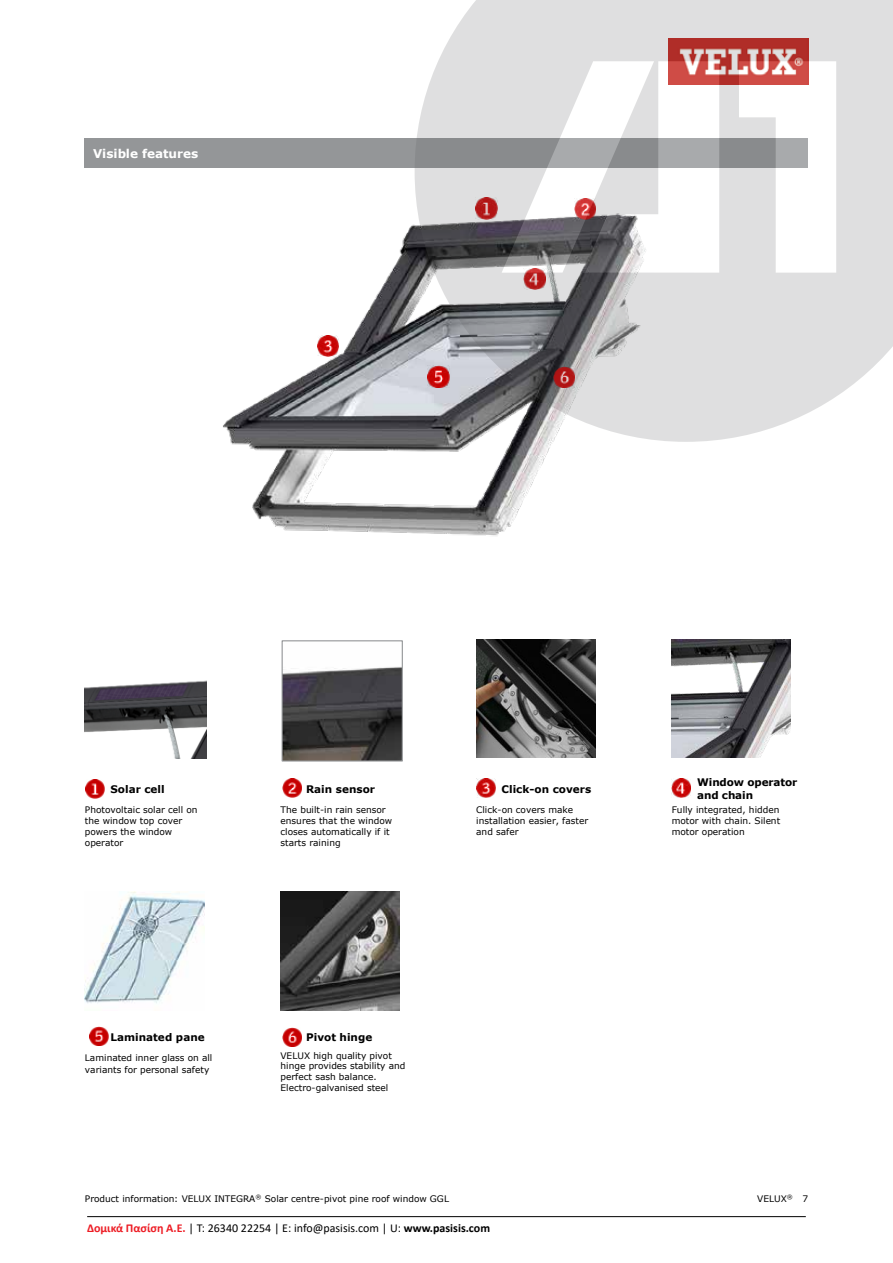
<style>
.page{position:relative;width:893px;height:1263px;background:#fff}
.page>*{position:absolute;margin:0;border:0;box-sizing:border-box;transform-origin:0 0}
.t1{font:12px "Calibri";color:#000}
.t2{font:700 12px "Verdana";color:#fff}
.t3{font:700 10.5px/12.8px "Verdana";color:#000}
.t4{font:9px/10.9px "Verdana";color:#000}
.s1{font-weight:700;color:#ed1c24}
.s2{font-weight:700}
</style>
<div class="page">
<div style="left:85px;top:138px;width:723px;height:30px;background:#949698"></div>
<img style="left:223px;top:224px;width:329px;height:312px">
<img style="left:85px;top:680px;width:121px;height:78px">
<img style="left:284px;top:667px;width:117px;height:92px">
<div style="left:282px;top:640px;width:121px;height:121px;border:1px solid #939597"></div>
<img style="left:476px;top:639px;width:119px;height:119px">
<img style="left:672px;top:639px;width:118px;height:119px">
<img style="left:85px;top:892px;width:119px;height:111px">
<img style="left:280px;top:892px;width:120px;height:119px">
<img style="left:476px;top:779px;width:19px;height:19px">
<img style="left:672px;top:779px;width:19px;height:19px">
<img style="left:282px;top:779px;width:20px;height:19px">
<img style="left:317px;top:336px;width:21px;height:21px">
<img style="left:282px;top:1027px;width:20px;height:19px">
<img style="left:89px;top:1027px;width:20px;height:19px">
<img style="left:85px;top:779px;width:19px;height:19px">
<hr style="left:87px;top:1216px;width:719px;height:1px;background:#000">
<svg style="left:415px;top:0;width:478px;height:442px;background:#cac6c7"></svg>
<svg style="left:502px;top:61px;width:217px;height:212px"></svg>
<svg style="left:739px;top:61px;width:97px;height:212px"></svg>
<h1 class="t2" style="left:93px;top:145px;width:107px">Visible features</h1>
<p class="t3" style="left:110px;top:782px;width:56px">Solar cell</p>
<p class="t3" style="left:306px;top:782px;width:71px">Rain sensor</p>
<p class="t3" style="left:502px;top:782px;width:91px">Click-on covers</p>
<p class="t3" style="left:697px;top:776px;width:102px">Window operator and chain</p>
<p class="t4" style="left:85px;top:805px;width:114px">Photovoltaic solar cell on the window top cover powers the window operator</p>
<p class="t4" style="left:280px;top:805px;width:113px">The built-in rain sensor ensures that the window closes automatically if it starts raining</p>
<p class="t4" style="left:476px;top:805px;width:114px">Click-on covers make installation easier, faster and safer</p>
<p class="t4" style="left:672px;top:805px;width:110px;text-align:justify">Fully integrated, hidden motor with chain. Silent motor operation</p>
<p class="t3" style="left:110px;top:1030px;width:96px">Laminated pane</p>
<p class="t3" style="left:306px;top:1030px;width:68px">Pivot hinge</p>
<p class="t4" style="left:85px;top:1052px;width:129px">Laminated inner glass on all variants for personal safety</p>
<p class="t4" style="left:280px;top:1050px;width:126px">VELUX high quality pivot hinge provides stability and perfect sash balance.<br>Electro-galvanised steel</p>
<p class="t4" style="left:85px;top:1193px;width:366px">Product information: VELUX INTEGRA<sup>®</sup> Solar centre-pivot pine roof window GGL</p>
<p class="t4" style="left:757px;top:1193px;width:52px">VELUX<sup>®</sup> 7</p>
<h1 class="t1" style="left:87px;top:1219px;width:404px"><span class="s1">Δομικά Πασίση Α.Ε.</span> | T: 26340 22254 | E: info@pasisis.com | U: <span class="s2">www.pasisis.com</span></h1>
</div>
